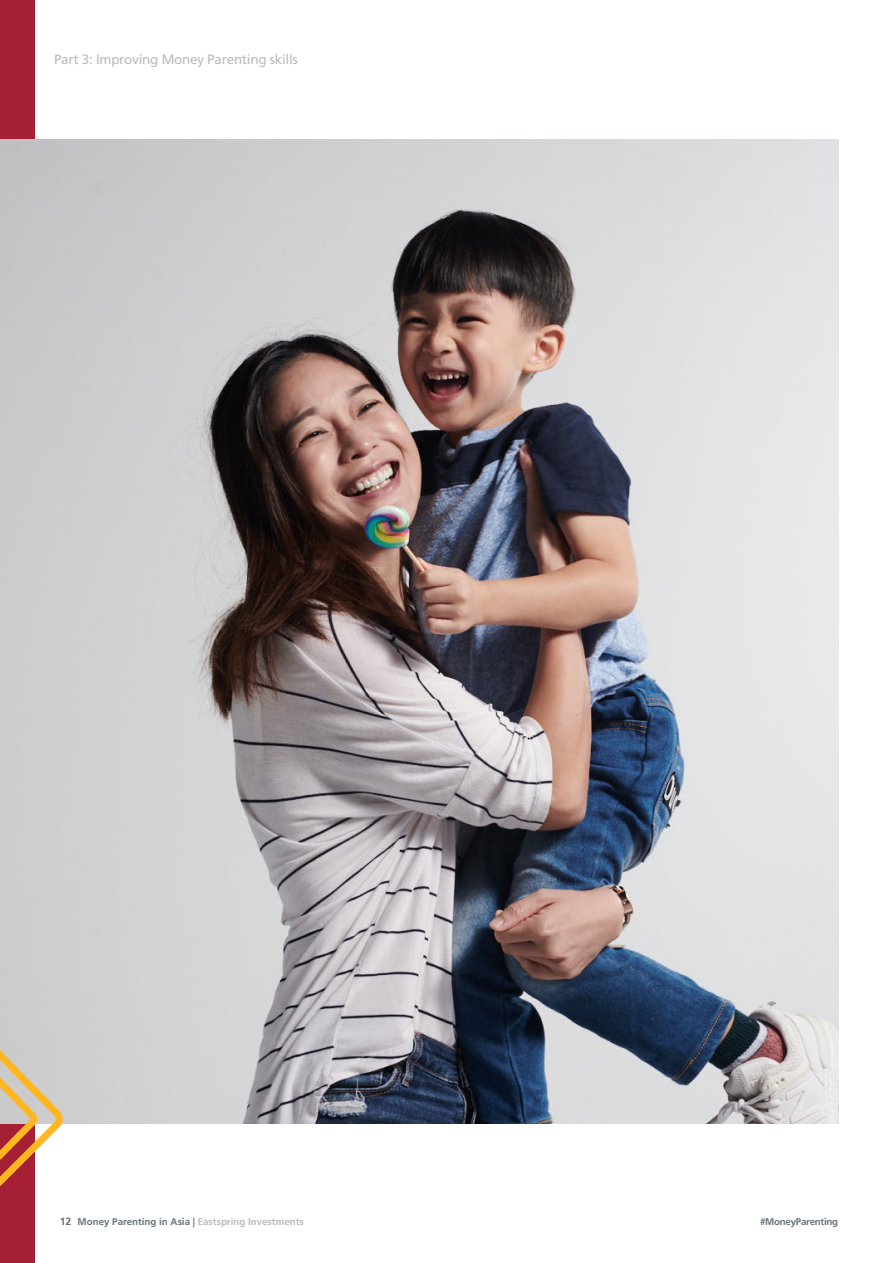
<style>
.page{position:relative;width:893px;height:1263px;background:#fff}
.page>*{position:absolute;margin:0;border:0;box-sizing:border-box;transform-origin:0 0}
.t1{font:13.5px "Frutiger LT Std";letter-spacing:-.02em;color:#babbbe}
.t2{font:700 9.75px "Frutiger LT Std";color:#687379}
.t3{font:700 9.75px "Frutiger LT Std";letter-spacing:-.025em;color:#687379}
.s1{font-size:10.5px}
.s2{color:#babbbe}
</style>
<div class="page">
<div style="left:0;top:0;width:34px;height:1263px;background:#a62035"></div>
<img style="left:0;top:139px;width:838px;height:984px">
<svg style="left:0;top:1040px;width:70px;height:156px"></svg>
<p class="t1" style="left:54px;top:52px;width:245px">Part 3: Improving Money Parenting skills</p>
<p class="t2" style="left:60px;top:1216px;width:246px"><span class="s1">12</span> Money Parenting in Asia | <span class="s2">Eastspring Investments</span></p>
<p class="t3" style="left:760px;top:1216px;width:80px">#MoneyParenting</p>
</div>
